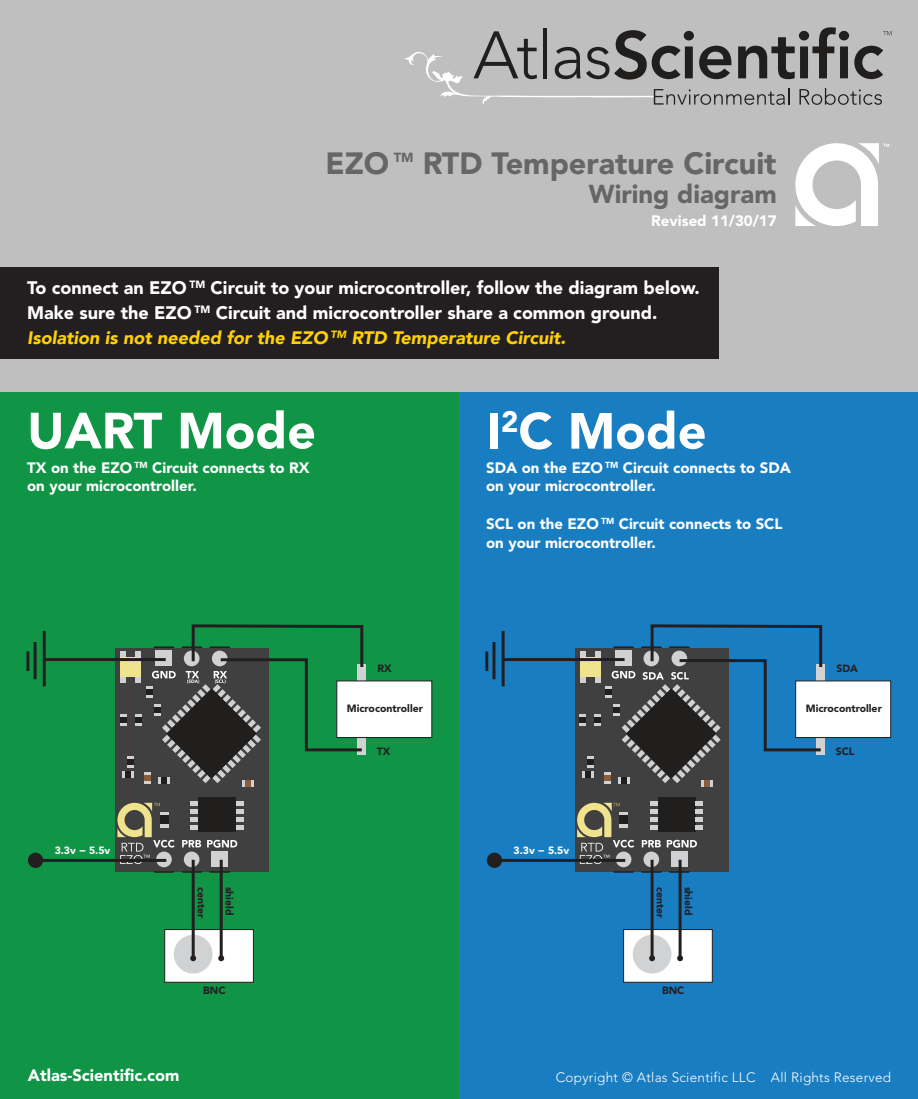
<style>
.page{position:relative;width:918px;height:1099px;background:#fff}
.page>*{position:absolute;margin:0;border:0;box-sizing:border-box;transform-origin:0 0}
.t1{font:900 50.25px "Avenir";color:#fff}
.t2{font:900 30.45px "Avenir";color:#676666}
.t3{font:900 25.65px "Avenir";color:#676666}
.t4{font:900 18px/24.8px "Avenir";color:#fff}
.t5{font:italic 900 18px "Avenir LT";color:#fed105}
.t6{font:900 16.5px "Avenir";color:#fff}
.t7{font:900 15px/18.8px "Avenir";color:#fff}
.t8{font:300 13.5px "Avenir";letter-spacing:.02em;color:#fff}
.t9{font:900 13.05px "Avenir";color:#676666}
.t10{font:900 10.5px "Avenir";color:#231f20}
.t11{font:900 10.5px "Avenir";color:#fff}
</style>
<div class="page">
<div style="left:0;top:0;width:918px;height:1098px;background:#bfbfc0"></div>
<div style="left:0;top:393px;width:459px;height:705px;background:#109547"></div>
<div style="left:459px;top:393px;width:459px;height:705px;background:#197dc2"></div>
<div style="left:575px;top:648px;width:154px;height:223px;background:#414041"></div>
<svg style="left:613px;top:871px;width:21px;height:1px"></svg>
<svg style="left:641px;top:871px;width:21px;height:1px"></svg>
<svg style="left:669px;top:871px;width:21px;height:1px"></svg>
<svg style="left:642px;top:840px;width:19px;height:7px"></svg>
<svg style="left:667px;top:839px;width:30px;height:8px"></svg>
<div style="left:616px;top:851px;width:15px;height:16px;background:#d0d1d3;border-radius:50%"></div>
<div style="left:643px;top:851px;width:16px;height:16px;background:#d0d1d3;border-radius:50%"></div>
<div style="left:671px;top:851px;width:17px;height:16px;background:#d0d1d3"></div>
<svg style="left:577px;top:802px;width:57px;height:61px"></svg>
<div style="left:658px;top:797px;width:38px;height:34px;background:#211e1e"></div>
<div style="left:650px;top:801px;width:8px;height:5px;background:#d0d1d3"></div>
<div style="left:650px;top:808px;width:8px;height:5px;background:#d0d1d3"></div>
<div style="left:650px;top:816px;width:8px;height:5px;background:#d0d1d3"></div>
<div style="left:650px;top:824px;width:8px;height:5px;background:#d0d1d3"></div>
<svg style="left:696px;top:801px;width:7px;height:28px"></svg>
<div style="left:116px;top:648px;width:153px;height:223px;background:#414041"></div>
<svg style="left:153px;top:871px;width:22px;height:1px"></svg>
<svg style="left:181px;top:871px;width:22px;height:1px"></svg>
<svg style="left:209px;top:871px;width:22px;height:1px"></svg>
<svg style="left:182px;top:840px;width:19px;height:7px"></svg>
<svg style="left:207px;top:839px;width:30px;height:8px"></svg>
<svg style="left:156px;top:851px;width:16px;height:16px"></svg>
<div style="left:184px;top:851px;width:16px;height:16px;background:#d0d1d3;border-radius:50%"></div>
<div style="left:212px;top:851px;width:16px;height:16px;background:#d0d1d3"></div>
<svg style="left:117px;top:802px;width:58px;height:61px"></svg>
<div style="left:198px;top:797px;width:38px;height:34px;background:#211e1e"></div>
<div style="left:190px;top:801px;width:8px;height:5px;background:#d0d1d3"></div>
<div style="left:190px;top:808px;width:8px;height:5px;background:#d0d1d3"></div>
<div style="left:190px;top:816px;width:8px;height:5px;background:#d0d1d3"></div>
<div style="left:190px;top:824px;width:8px;height:5px;background:#d0d1d3"></div>
<div style="left:236px;top:801px;width:8px;height:5px;background:#d0d1d3"></div>
<div style="left:236px;top:808px;width:8px;height:5px;background:#d0d1d3"></div>
<div style="left:236px;top:816px;width:8px;height:5px;background:#d0d1d3"></div>
<div style="left:236px;top:824px;width:8px;height:5px;background:#d0d1d3"></div>
<div style="left:358px;top:663px;width:8px;height:18px;background:#d1d2d4"></div>
<div style="left:358px;top:736px;width:8px;height:18px;background:#d1d2d4"></div>
<div style="left:0;top:267px;width:718px;height:91px;background:#231f20"></div>
<div style="left:164px;top:928px;width:90px;height:54px;background:#fff;border:1px solid #211e1e"></div>
<div style="left:336px;top:680px;width:96px;height:58px;background:#fff;border:1px solid #211e1e"></div>
<div style="left:28px;top:852px;width:15px;height:15px;background:#231f20;border-radius:50%"></div>
<div style="left:174px;top:934px;width:39px;height:39px;background:#d1d2d4;border-radius:50%"></div>
<svg style="left:190px;top:955px;width:6px;height:6px"></svg>
<svg style="left:218px;top:955px;width:6px;height:6px"></svg>
<hr style="left:35px;top:858px;width:131px;height:3px;background:#231f20">
<hr style="left:44px;top:658px;width:122px;height:3px;background:#231f20">
<hr style="left:43px;top:630px;width:3px;height:56px;background:#231f20">
<hr style="left:34px;top:642px;width:3px;height:37px;background:#231f20">
<hr style="left:26px;top:651px;width:3px;height:20px;background:#231f20">
<svg style="left:120px;top:624px;width:245px;height:162px"></svg>
<hr style="left:192px;top:859px;width:3px;height:99px;background:#231f20">
<hr style="left:220px;top:859px;width:3px;height:99px;background:#231f20">
<div style="left:817px;top:663px;width:8px;height:18px;background:#d1d2d4"></div>
<div style="left:817px;top:736px;width:8px;height:18px;background:#d1d2d4"></div>
<div style="left:623px;top:928px;width:90px;height:54px;background:#fff;border:1px solid #211e1e"></div>
<div style="left:795px;top:680px;width:96px;height:58px;background:#fff;border:1px solid #211e1e"></div>
<div style="left:487px;top:852px;width:15px;height:15px;background:#231f20;border-radius:50%"></div>
<div style="left:633px;top:934px;width:38px;height:39px;background:#d1d2d4;border-radius:50%"></div>
<svg style="left:649px;top:955px;width:6px;height:6px"></svg>
<svg style="left:677px;top:955px;width:6px;height:6px"></svg>
<hr style="left:494px;top:858px;width:131px;height:3px;background:#231f20">
<hr style="left:503px;top:658px;width:122px;height:3px;background:#231f20">
<hr style="left:502px;top:630px;width:3px;height:56px;background:#231f20">
<hr style="left:492px;top:642px;width:3px;height:37px;background:#231f20">
<hr style="left:485px;top:651px;width:3px;height:20px;background:#231f20">
<hr style="left:651px;top:859px;width:3px;height:99px;background:#231f20">
<hr style="left:679px;top:859px;width:3px;height:99px;background:#231f20">
<svg style="left:580px;top:624px;width:244px;height:162px"></svg>
<svg style="left:795px;top:143px;width:94px;height:83px"></svg>
<svg style="left:405px;top:27px;width:486px;height:78px"></svg>
<h2 class="t2" style="left:326px;top:145px;width:65px">EZO</h2>
<p class="t9" style="left:394px;top:150px;width:21px">TM</p>
<h2 class="t2" style="left:423px;top:145px;width:356px">RTD Temperature Circuit</h2>
<h3 class="t3" style="left:589px;top:178px;width:189px">Wiring diagram</h3>
<p class="t7" style="left:651px;top:211px;width:127px">Revised 11/30/17</p>
<p class="t4" style="left:27px;top:275px;width:674px">To connect an EZO <sup>TM</sup> Circuit to your microcontroller, follow the diagram below.<br>Make sure the EZO <sup>TM</sup> Circuit and microcontroller share a common ground.</p>
<p class="t5" style="left:27px;top:326px;width:540px">Isolation is not needed for the EZO <sup>TM</sup> RTD Temperature Circuit.</p>
<h1 class="t1" style="left:27px;top:400px;width:290px">UART Mode</h1>
<p class="t7" style="left:27px;top:458px;width:284px">TX on the EZO <sup>TM</sup> Circuit connects to RX on your microcontroller.</p>
<p class="t7" style="left:486px;top:458px;width:306px">SDA on the EZO <sup>TM</sup> Circuit connects to SDA on your microcontroller.</p>
<p class="t7" style="left:486px;top:514px;width:298px">SCL on the EZO <sup>TM</sup> Circuit connects to SCL on your microcontroller.</p>
<h1 class="t1" style="left:486px;top:400px;width:222px">I<sup>2</sup>C Mode</h1>
<p class="t11" style="left:55px;top:843px;width:57px">3.3v − 5.5v</p>
<p class="t10" style="left:208px;top:886px;width:33px;rotate:90deg">center</p>
<p class="t10" style="left:236px;top:886px;width:30px;rotate:90deg">shield</p>
<p class="t10" style="left:203px;top:984px;width:24px">BNC</p>
<p class="t10" style="left:377px;top:661px;width:16px">RX</p>
<p class="t10" style="left:347px;top:702px;width:78px">Microcontroller</p>
<p class="t10" style="left:377px;top:745px;width:15px">TX</p>
<p class="t11" style="left:514px;top:843px;width:57px">3.3v − 5.5v</p>
<p class="t10" style="left:667px;top:886px;width:33px;rotate:90deg">center</p>
<p class="t10" style="left:695px;top:886px;width:30px;rotate:90deg">shield</p>
<p class="t10" style="left:662px;top:984px;width:24px">BNC</p>
<p class="t10" style="left:836px;top:661px;width:23px">SDA</p>
<p class="t10" style="left:806px;top:702px;width:78px">Microcontroller</p>
<p class="t10" style="left:836px;top:745px;width:20px">SCL</p>
<p class="t6" style="left:28px;top:1065px;width:153px">Atlas-Scientific.com</p>
<p class="t8" style="left:556px;top:1069px;width:337px">Copyright © Atlas Scientific LLC All Rights Reserved</p>
</div>
